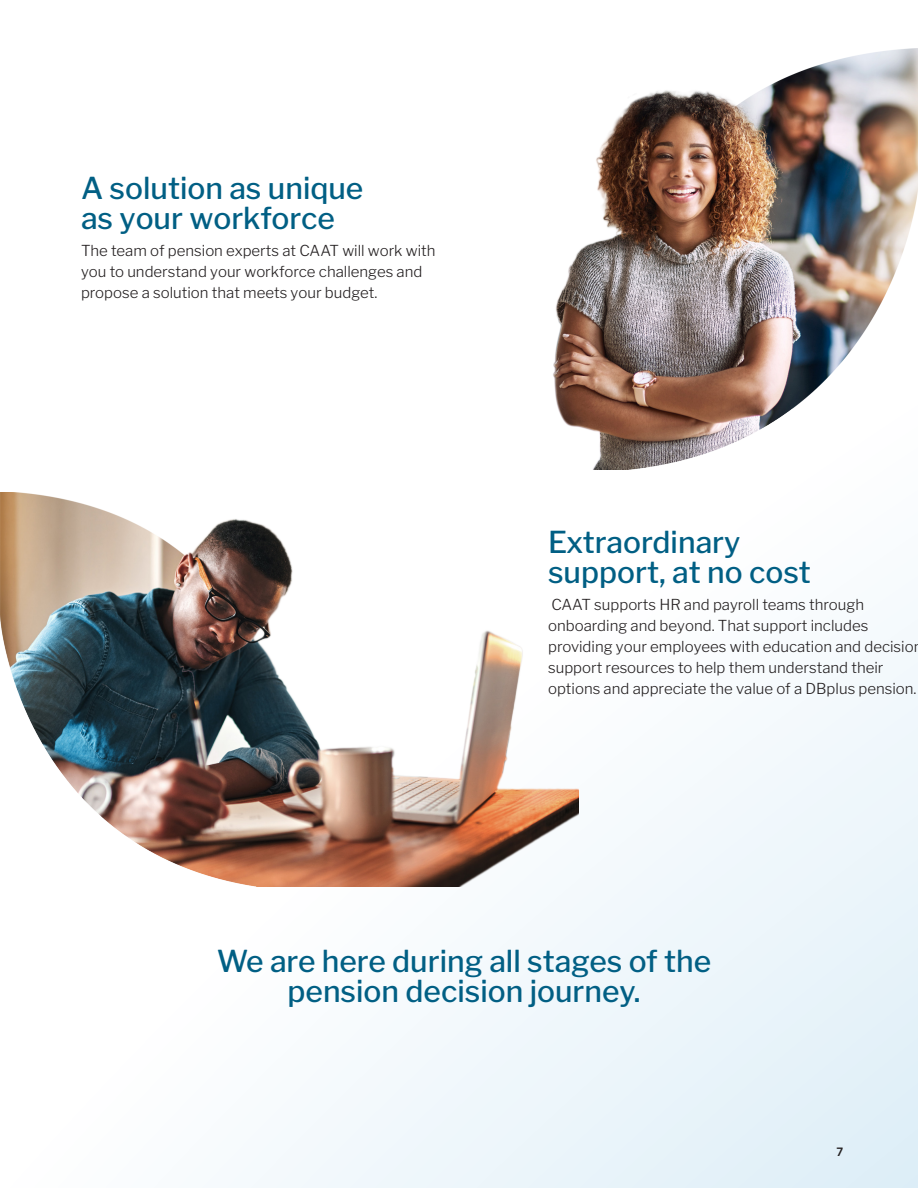
<style>
.page{position:relative;width:918px;height:1188px;background:#fff}
.page>*{position:absolute;margin:0;border:0;box-sizing:border-box;transform-origin:0 0}
.t1{font:500 30px/30px "Libre Franklin";color:#015f84}
.Body_Text_10pt{font:300 15px/21px "Libre Franklin";color:#231f20}
.t2{font:800 12px "Avenir";color:#231f20}
</style>
<div class="page">
<svg style="left:251px;top:469px;width:667px;height:719px"></svg>
<img style="left:553px;top:49px;width:365px;height:420px">
<img style="left:0;top:492px;width:578px;height:394px">
<h3 class="t1" style="left:81px;top:173px;width:284px">A solution as unique as your workforce</h3>
<p class="Body_Text_10pt" style="left:81px;top:240px;width:356px">The team of pension experts at CAAT will work with you to understand your workforce challenges and propose a solution that meets your budget.</p>
<h3 class="t1" style="left:548px;top:527px;width:264px">Extraordinary support, at no cost</h3>
<p class="Body_Text_10pt" style="left:548px;top:594px;width:370px">CAAT supports HR and payroll teams through onboarding and beyond. That support includes providing your employees with education and decisio support resources to help them understand their options and appreciate the value of a DBplus pension.</p>
<h3 class="t1" style="left:217px;top:946px;width:496px;text-align:center">We are here during all stages of the pension decision journey.</h3>
<p class="t2" style="left:837px;top:1142px;width:9px">7</p>
</div>
